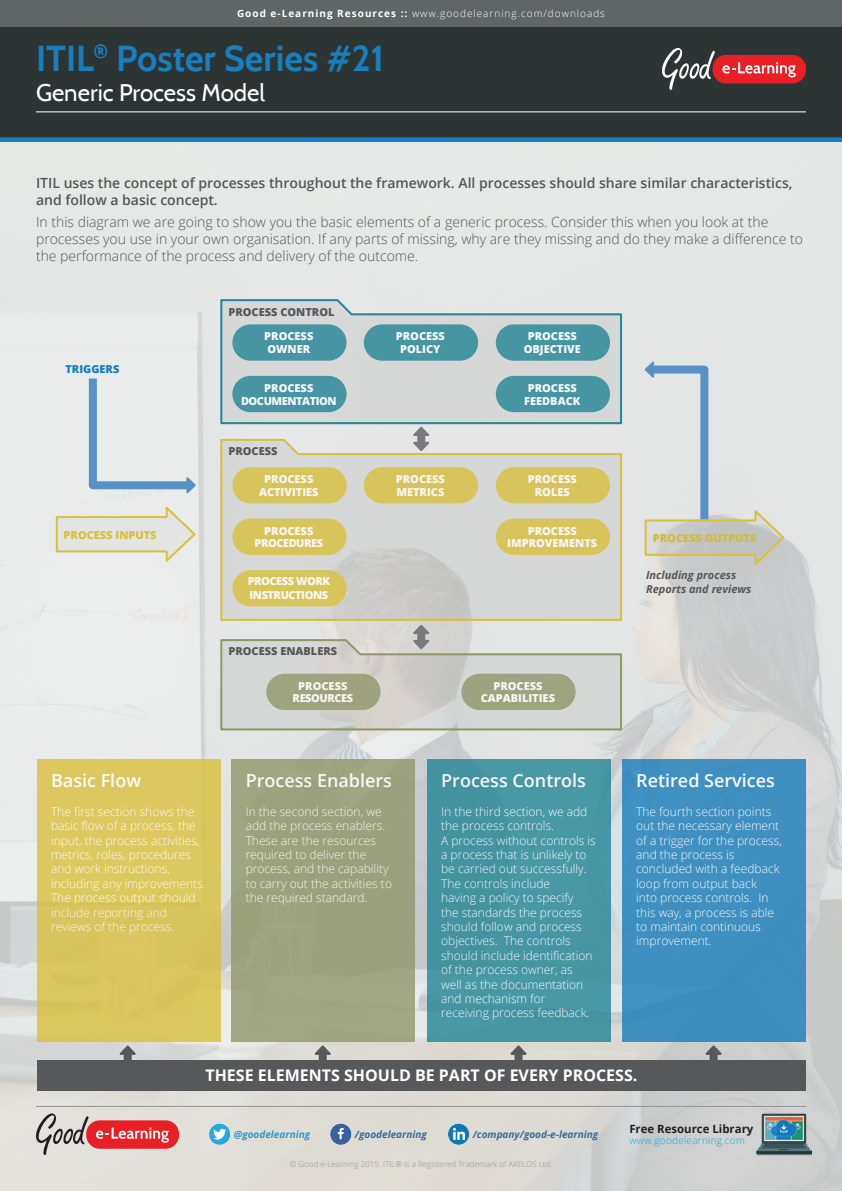
<style>
.page{position:relative;width:842px;height:1191px;background:#fff}
.page>*{position:absolute;margin:0;border:0;box-sizing:border-box;transform-origin:0 0}
.t1{font:700 36px "Cabin";color:#197ebb}
.t2{font:24px "Cabin";color:#fff}
.t3{font:600 18px "Open Sans";color:#fff}
.t4{font:700 16px "Open Sans";color:#fff}
.t5{font:300 14px/16.8px "Open Sans";color:#2d3434}
.t6{font:600 14px/16.8px "Open Sans";color:#2d3434}
.t7{font:300 12px/14.4px "Open Sans";color:#fff}
.t8{font:700 11.4px "Open Sans";color:#231f20}
.t9{font:800 11px/12.7px "Open Sans";color:#fff;text-align:center}
.t10{font:800 11px/12.7px "Open Sans";letter-spacing:-.04em;color:#fff;text-align:center}
.t11{font:800 11px "Open Sans";color:#57585a}
.t12{font:italic 700 11px/13.7px "Open Sans";color:#57585a}
.t13{font:800 11px "Open Sans";color:#d9c03b}
.t14{font:800 11px "Open Sans";color:#197ebb}
.t15{font:300 10px "Open Sans";letter-spacing:.1em;color:#fff}
.t16{font:italic 700 10px "Open Sans";color:#376b9a}
.t17{font:300 10px "Open Sans";letter-spacing:.025em;color:#00aeef}
.t18{font:italic 700 10px "Open Sans";color:#2b99ca}
.t19{font:300 8px "Open Sans";color:#939598}
.s1{font-weight:700}
</style>
<div class="page">
<img style="left:0;top:142px;width:842px;height:1049px">
<div style="left:0;top:0;width:842px;height:142px;background:#2d3434"></div>
<div style="left:0;top:0;width:842px;height:26px;background:#606666"></div>
<div style="left:86px;top:1120px;width:93px;height:28px;background:#e81f24;border-radius:14px"></div>
<svg style="left:36px;top:1113px;width:53px;height:42px;background:#bab5b1"></svg>
<svg style="left:96px;top:1127px;width:73px;height:15px"></svg>
<hr style="left:36px;top:1106px;width:770px;height:1px;background:#939598">
<svg style="left:0;top:137px;width:842px;height:5px;background:#1a79b2"></svg>
<div style="left:209px;top:1123px;width:21px;height:21px;background:#2ba7df;border-radius:50%"></div>
<svg style="left:213px;top:1128px;width:13px;height:11px"></svg>
<div style="left:330px;top:1123px;width:21px;height:21px;background:#39619e;border-radius:50%"></div>
<svg style="left:338px;top:1128px;width:6px;height:11px"></svg>
<svg style="left:448px;top:1123px;width:21px;height:21px"></svg>
<svg style="left:453px;top:1127px;width:12px;height:12px"></svg>
<img style="left:756px;top:1113px;width:55px;height:42px">
<div style="left:712px;top:55px;width:94px;height:28px;background:#e81f24;border-radius:14px"></div>
<svg style="left:662px;top:48px;width:53px;height:42px"></svg>
<svg style="left:722px;top:62px;width:74px;height:15px"></svg>
<hr style="left:36px;top:111px;width:770px;height:1px;background:#fff">
<div style="left:37px;top:759px;width:183px;height:283px;background:#dbc85d"></div>
<div style="left:231px;top:759px;width:184px;height:283px;background:#9ba27c"></div>
<div style="left:427px;top:759px;width:183px;height:283px;background:#4795a4"></div>
<div style="left:622px;top:759px;width:183px;height:283px;background:#3f90c0"></div>
<div style="left:37px;top:1059px;width:768px;height:31px;background:#57585a"></div>
<div style="left:514px;top:1052px;width:8px;height:8px;background:#57585a"></div>
<svg style="left:507px;top:1043px;width:23px;height:12px"></svg>
<div style="left:124px;top:1052px;width:8px;height:8px;background:#57585a"></div>
<svg style="left:116px;top:1043px;width:23px;height:12px"></svg>
<div style="left:710px;top:1052px;width:8px;height:8px;background:#57585a"></div>
<svg style="left:702px;top:1043px;width:23px;height:12px"></svg>
<div style="left:319px;top:1052px;width:8px;height:8px;background:#57585a"></div>
<svg style="left:311px;top:1043px;width:23px;height:12px"></svg>
<svg style="left:219px;top:298px;width:404px;height:127px;background:#ccd4d4"></svg>
<svg style="left:219px;top:438px;width:404px;height:184px;background:#d5d6ce"></svg>
<div style="left:232px;top:324px;width:115px;height:37px;background:#4795a4;border-radius:18px"></div>
<div style="left:232px;top:467px;width:115px;height:36px;background:#d8c55a;border-radius:18px"></div>
<div style="left:364px;top:324px;width:114px;height:37px;background:#4695a3;border-radius:18px"></div>
<div style="left:364px;top:467px;width:114px;height:36px;background:#d8c45a;border-radius:18px"></div>
<div style="left:496px;top:324px;width:114px;height:37px;background:#4695a3;border-radius:18px"></div>
<div style="left:496px;top:467px;width:114px;height:36px;background:#d8c45a;border-radius:18px"></div>
<div style="left:496px;top:376px;width:114px;height:36px;background:#4695a3;border-radius:18px"></div>
<div style="left:496px;top:518px;width:114px;height:37px;background:#d8c45a;border-radius:18px"></div>
<div style="left:232px;top:376px;width:115px;height:36px;background:#4795a4;border-radius:18px"></div>
<div style="left:232px;top:518px;width:115px;height:37px;background:#d8c55a;border-radius:18px"></div>
<div style="left:232px;top:570px;width:115px;height:36px;background:#d8c45a;border-radius:18px"></div>
<svg style="left:85px;top:370px;width:113px;height:127px;background:#d7e1e6"></svg>
<svg style="left:409px;top:425px;width:24px;height:28px"></svg>
<svg style="left:219px;top:623px;width:404px;height:108px;background:#c9cbc0"></svg>
<svg style="left:643px;top:358px;width:143px;height:210px;background:#d5dad8"></svg>
<svg style="left:55px;top:505px;width:142px;height:60px;background:#e4e5d9"></svg>
<p class="t15" style="left:237px;top:7px;width:369px"><span class="s1">Good e-Learning Resources ::</span> www.goodelearning.com/downloads</p>
<h1 class="t1" style="left:36px;top:36px;width:350px">ITIL<sup>®</sup> Poster Series #21</h1>
<h2 class="t2" style="left:36px;top:78px;width:231px">Generic Process Model</h2>
<p class="t6" style="left:36px;top:174px;width:758px">ITIL uses the concept of processes throughout the framework. All processes should share similar characteristics, and follow a basic concept.</p>
<p class="t5" style="left:36px;top:213px;width:768px">In this diagram we are going to show you the basic elements of a generic process. Consider this when you look at the processes you use in your own organisation. If any parts of missing, why are they missing and do they make a difference to the performance of the process and delivery of the outcome.</p>
<p class="t14" style="left:65px;top:361px;width:55px">TRIGGERS</p>
<p class="t11" style="left:228px;top:303px;width:108px">PROCESS CONTROL</p>
<p class="t9" style="left:264px;top:329px;width:51px;text-align:left">PROCESS<br>OWNER</p>
<p class="t10" style="left:241px;top:381px;width:97px">PROCESS<br>DOCUMENTATION</p>
<p class="t11" style="left:228px;top:443px;width:51px">PROCESS</p>
<p class="t9" style="left:259px;top:472px;width:61px">PROCESS<br>ACTIVITIES</p>
<p class="t9" style="left:396px;top:329px;width:51px">PROCESS<br>POLICY</p>
<p class="t9" style="left:396px;top:472px;width:51px;text-align:left">PROCESS<br>METRICS</p>
<p class="t9" style="left:524px;top:329px;width:59px">PROCESS<br>OBJECTIVE</p>
<p class="t9" style="left:524px;top:381px;width:58px">PROCESS<br>FEEDBACK</p>
<p class="t9" style="left:528px;top:472px;width:51px">PROCESS<br>ROLES</p>
<p class="t10" style="left:254px;top:524px;width:70px">PROCESS<br>PROCEDURES</p>
<p class="t10" style="left:248px;top:574px;width:84px;line-height:14px;text-align:left">PROCESS WORK<br>INSTRUCTIONS</p>
<p class="t9" style="left:507px;top:524px;width:92px">PROCESS<br>IMPROVEMENTS</p>
<p class="t13" style="left:64px;top:526px;width:95px">PROCESS INPUTS</p>
<p class="t13" style="left:653px;top:529px;width:105px">PROCESS OUTPUTS</p>
<p class="t12" style="left:646px;top:567px;width:107px">Including process<br>Reports and reviews</p>
<p class="t11" style="left:228px;top:643px;width:110px">PROCESS ENABLERS</p>
<p class="t10" style="left:293px;top:679px;width:62px">PROCESS<br>RESOURCES</p>
<h3 class="t3" style="left:51px;top:768px;width:91px">Basic Flow</h3>
<p class="t7" style="left:51px;top:804px;width:156px">The first section shows the basic flow of a process, the input, the process activities, metrics, roles, procedures and work instructions, including any improvements.<br>The process output should include reporting and reviews of the process.</p>
<h3 class="t3" style="left:246px;top:768px;width:148px">Process Enablers</h3>
<p class="t7" style="left:246px;top:804px;width:148px">In the second section, we add the process enablers.<br>These are the resources required to deliver the process, and the capability to carry out the activities to the required standard.</p>
<p class="t9" style="left:481px;top:679px;width:76px">PROCESS<br>CAPABILITIES</p>
<h3 class="t3" style="left:441px;top:768px;width:146px">Process Controls</h3>
<p class="t7" style="left:441px;top:804px;width:156px">In the third section, we add the process controls.<br>A process without controls is a process that is unlikely to be carried out successfully.<br>The controls include<br>having a policy to specify<br>the standards the process should follow and process objectives. The controls should include identification of the process owner, as well as the documentation and mechanism for receiving process feedback.</p>
<h3 class="t3" style="left:636px;top:768px;width:140px">Retired Services</h3>
<p class="t7" style="left:636px;top:804px;width:147px">The fourth section points out the necessary element of a trigger for the process, and the process is concluded with a feedback loop from output back<br>into process controls. In this way, a process is able to maintain continuous improvement.</p>
<h3 class="t4" style="left:205px;top:1064px;width:433px">THESE ELEMENTS SHOULD BE PART OF EVERY PROCESS.</h3>
<p class="t18" style="left:234px;top:1127px;width:78px">@goodelearning</p>
<p class="t16" style="left:355px;top:1127px;width:73px">/goodelearning</p>
<p class="t16" style="left:473px;top:1127px;width:127px">/company/good-e-learning</p>
<p class="t19" style="left:290px;top:1158px;width:264px">© Good e-Learning 2015. ITIL® is a Registered Trademark of AXELOS Ltd.</p>
<p class="t8" style="left:629px;top:1120px;width:125px">Free Resource Library</p>
<p class="t17" style="left:629px;top:1133px;width:117px">www.goodelearning.com</p>
</div>
